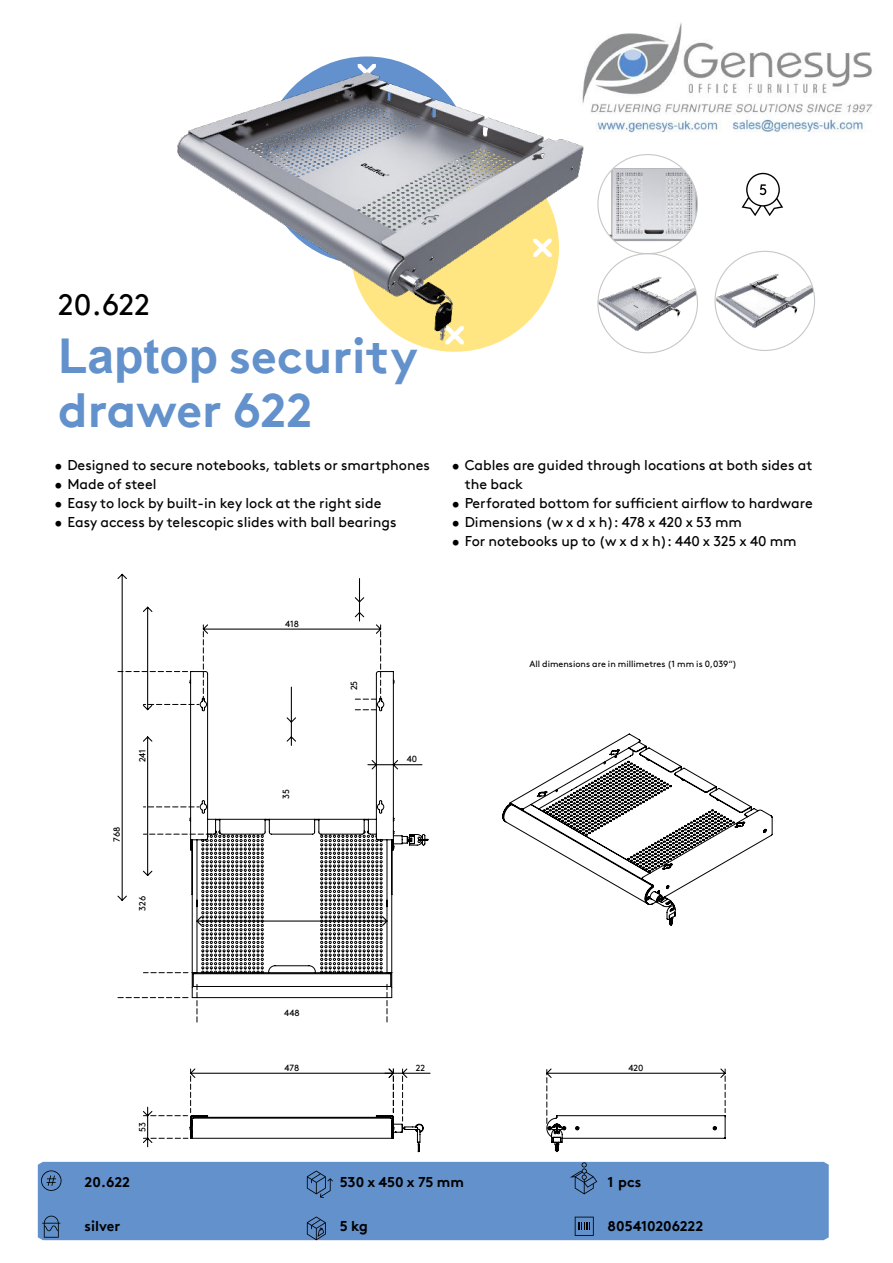
<style>
.page{position:relative;width:893px;height:1263px;background:#fff}
.page>*{position:absolute;margin:0;border:0;box-sizing:border-box;transform-origin:0 0}
.t1{font:700 48px/54px "Brown Pro TT";color:#6291cc}
.t2{font:30px "Brown Pro TT";color:#000}
.t3{font:14.25px/19.2px "Brown Pro TT";color:#000}
.t4{font:700 14.25px "Brown Pro TT";color:#000}
.t5{font:9px "Brown";color:#000}
.t6{font:9px "Brown Pro TT Regular Alt";color:#000}
.s1{font-family:"Arial"}
</style>
<div class="page">
<svg style="left:319px;top:56px;width:177px;height:296px"></svg>
<img style="left:716px;top:273px;width:99px;height:56px">
<img style="left:599px;top:166px;width:98px;height:76px">
<img style="left:599px;top:275px;width:98px;height:56px">
<img style="left:177px;top:68px;width:407px;height:275px">
<svg style="left:742px;top:173px;width:41px;height:43px"></svg>
<div style="left:38px;top:1162px;width:791px;height:78px;background:#6291cc"></div>
<svg style="left:365px;top:624px;width:17px;height:46px"></svg>
<svg style="left:117px;top:573px;width:248px;height:450px"></svg>
<svg style="left:143px;top:1068px;width:288px;height:84px"></svg>
<svg style="left:189px;top:671px;width:240px;height:327px"></svg>
<svg style="left:502px;top:733px;width:271px;height:193px"></svg>
<svg style="left:546px;top:1069px;width:180px;height:83px"></svg>
<svg style="left:575px;top:1217px;width:19px;height:19px"></svg>
<svg style="left:307px;top:1216px;width:19px;height:24px"></svg>
<svg style="left:570px;top:1162px;width:27px;height:32px"></svg>
<svg style="left:307px;top:1170px;width:26px;height:28px"></svg>
<svg style="left:42px;top:1216px;width:18px;height:22px"></svg>
<svg style="left:41px;top:1170px;width:20px;height:21px"></svg>
<img style="left:572px;top:22px;width:301px;height:111px">
<h2 class="t2" style="left:58px;top:282px;width:93px">20.622</h2>
<h1 class="t1" style="left:58px;top:324px;width:361px"><span class="s1">Laptop</span> security drawer 622</h1>
<p class="t3" style="left:55px;top:457px;width:377px">• Designed to secure notebooks, tablets or smartphones</p>
<p class="t3" style="left:55px;top:476px;width:103px">• Made of steel</p>
<p class="t3" style="left:55px;top:495px;width:328px">• Easy to lock by built-in key lock at the right side</p>
<p class="t3" style="left:55px;top:514px;width:343px">• Easy access by telescopic slides with ball bearings</p>
<p class="t3" style="left:465px;top:457px;width:349px;text-indent:-13px">• Cables are guided through locations at both sides at the back</p>
<p class="t3" style="left:452px;top:495px;width:362px">• Perforated bottom for sufficient airflow to hardware</p>
<p class="t3" style="left:452px;top:514px;width:292px">• Dimensions (w x d x h): 478 x 420 x 53 mm</p>
<p class="t3" style="left:452px;top:533px;width:346px">• For notebooks up to (w x d x h): 440 x 325 x 40 mm</p>
<p class="t6" style="left:135px;top:762px;width:15px;rotate:-90deg">241</p>
<p class="t6" style="left:110px;top:842px;width:17px;rotate:-90deg">768</p>
<p class="t6" style="left:135px;top:911px;width:16px;rotate:-90deg">326</p>
<p class="t6" style="left:285px;top:617px;width:15px">418</p>
<p class="t6" style="left:279px;top:799px;width:11px;rotate:-90deg">35</p>
<p class="t6" style="left:347px;top:690px;width:11px;rotate:-90deg">25</p>
<p class="t6" style="left:407px;top:752px;width:12px">40</p>
<p class="t5" style="left:529px;top:661px;width:209px">All dimensions are in millimetres (1 mm is 0,039“)</p>
<p class="t6" style="left:135px;top:1132px;width:11px;rotate:-90deg">53</p>
<p class="t6" style="left:284px;top:1006px;width:17px">448</p>
<p class="t6" style="left:284px;top:1061px;width:16px">478</p>
<p class="t6" style="left:416px;top:1061px;width:11px">22</p>
<p class="t6" style="left:628px;top:1061px;width:17px">420</p>
<p class="t4" style="left:85px;top:1170px;width:47px">20.622</p>
<p class="t4" style="left:85px;top:1215px;width:37px">silver</p>
<p class="t4" style="left:340px;top:1170px;width:126px">530 x 450 x 75 mm</p>
<p class="t4" style="left:608px;top:1170px;width:35px">1 pcs</p>
<p class="t4" style="left:340px;top:1215px;width:30px">5 kg</p>
<p class="t4" style="left:608px;top:1215px;width:97px">805410206222</p>
</div>
